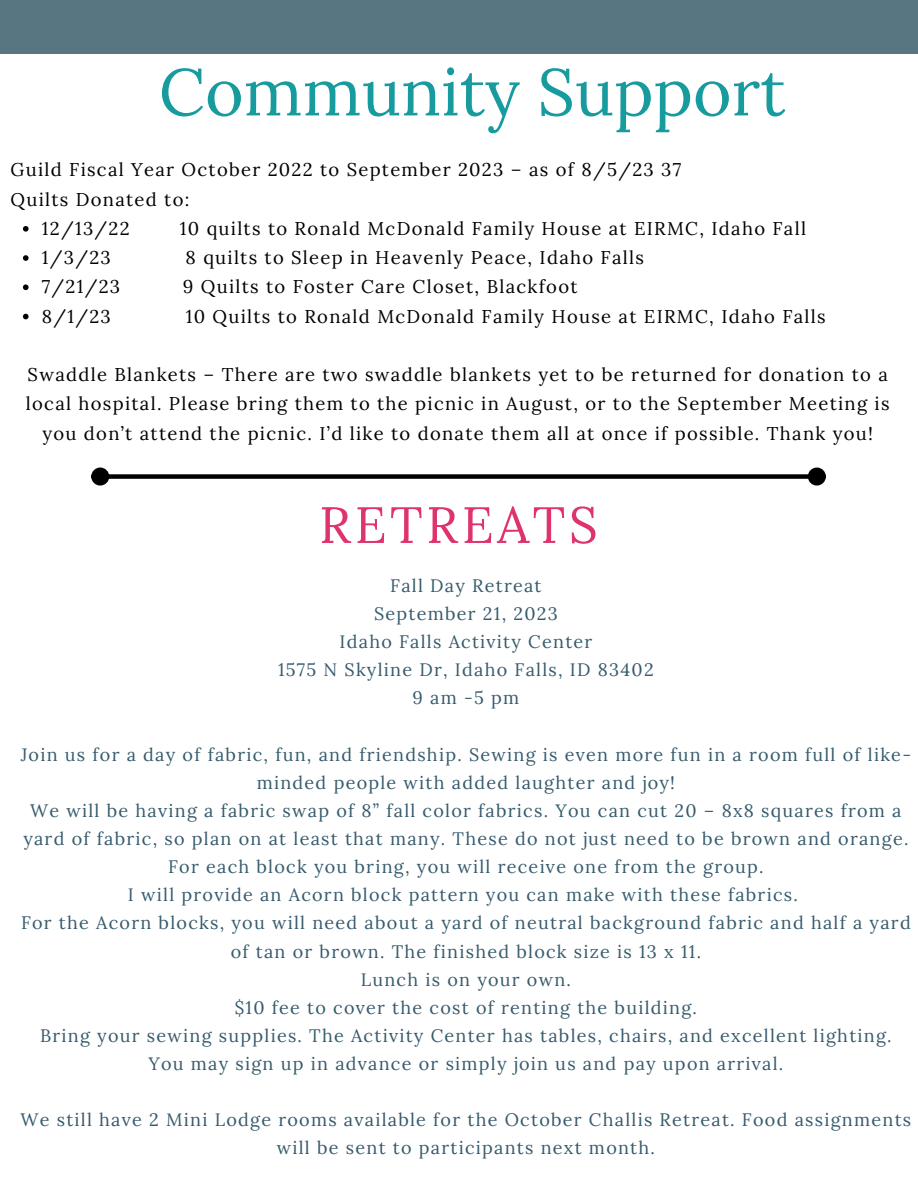
<style>
.page{position:relative;width:918px;height:1188px;background:#fff}
.page>*{position:absolute;margin:0;border:0;box-sizing:border-box;transform-origin:0 0}
.t1{font:66px "Lora";color:#179b9e}
.t2{font:51px "Lora";letter-spacing:.07em;color:#df336c}
.t3{font:18.45px/29.2px "Lora";letter-spacing:.07em;color:#000;text-align:center}
.t4{font:18px/28.2px "Lora";letter-spacing:.07em;color:#365b6d;text-align:center}
</style>
<div class="page">
<div style="left:0;top:0;width:918px;height:54px;background:#587582"></div>
<div style="left:108px;top:474px;width:701px;height:5px;background:#000"></div>
<div style="left:93px;top:470px;width:14px;height:13px;background:#000;border-radius:50%"></div>
<div style="left:91px;top:468px;width:18px;height:18px;border:5px solid #000;border-radius:50%"></div>
<div style="left:810px;top:470px;width:14px;height:13px;background:#000;border-radius:50%"></div>
<div style="left:808px;top:468px;width:18px;height:18px;border:5px solid #000;border-radius:50%"></div>
<svg style="left:23px;top:226px;width:6px;height:6px"></svg>
<svg style="left:23px;top:255px;width:6px;height:6px"></svg>
<svg style="left:23px;top:284px;width:6px;height:6px"></svg>
<svg style="left:23px;top:314px;width:6px;height:5px"></svg>
<p class="t1" style="left:159px;top:49px;width:628px">Community Support</p>
<p class="t3" style="left:11px;top:155px;width:672px">Guild Fiscal Year October 2022 to September 2023 – as of 8/5/23 37</p>
<p class="t3" style="left:11px;top:184px;width:180px">Quilts Donated to:</p>
<p class="t3" style="left:42px;top:214px;width:89px">12/13/22</p>
<p class="t3" style="left:180px;top:214px;width:628px">10 quilts to Ronald McDonald Family House at EIRMC, Idaho Fall</p>
<p class="t3" style="left:42px;top:243px;width:70px">1/3/23</p>
<p class="t3" style="left:186px;top:243px;width:460px">8 quilts to Sleep in Heavenly Peace, Idaho Falls</p>
<p class="t3" style="left:42px;top:272px;width:80px">7/21/23</p>
<p class="t3" style="left:183px;top:272px;width:396px">9 Quilts to Foster Care Closet, Blackfoot</p>
<p class="t3" style="left:42px;top:301px;width:71px">8/1/23</p>
<p class="t3" style="left:186px;top:301px;width:641px">10 Quilts to Ronald McDonald Family House at EIRMC, Idaho Falls</p>
<p class="t3" style="left:26px;top:360px;width:865px">Swaddle Blankets – There are two swaddle blankets yet to be returned for donation to a local hospital. Please bring them to the picnic in August, or to the September Meeting is you don’t attend the picnic. I’d like to donate them all at once if possible. Thank you!</p>
<p class="t2" style="left:319px;top:492px;width:280px">RETREATS</p>
<p class="t4" style="left:390px;top:571px;width:153px">Fall Day Retreat</p>
<p class="t4" style="left:374px;top:599px;width:185px">September 21, 2023</p>
<p class="t4" style="left:339px;top:628px;width:254px">Idaho Falls Activity Center</p>
<p class="t4" style="left:278px;top:656px;width:377px">1575 N Skyline Dr, Idaho Falls, ID 83402</p>
<p class="t4" style="left:413px;top:684px;width:108px">9 am -5 pm</p>
<p class="t4" style="left:21px;top:740px;width:892px">Join us for a day of fabric, fun, and friendship. Sewing is even more fun in a room full of like&shy;minded people with added laughter and joy!</p>
<p class="t4" style="left:23px;top:796px;width:887px">We will be having a fabric swap of 8” fall color fabrics. You can cut 20 – 8x8 squares from a yard of fabric, so plan on at least that many. These do not just need to be brown and orange.<br>For each block you bring, you will receive one from the group.</p>
<p class="t4" style="left:128px;top:881px;width:671px">I will provide an Acorn block pattern you can make with these fabrics.</p>
<p class="t4" style="left:21px;top:909px;width:891px">For the Acorn blocks, you will need about a yard of neutral background fabric and half a yard of tan or brown. The finished block size is 13 x 11.</p>
<p class="t4" style="left:361px;top:965px;width:212px">Lunch is on your own.</p>
<p class="t4" style="left:235px;top:993px;width:464px">$10 fee to cover the cost of renting the building.</p>
<p class="t4" style="left:40px;top:1021px;width:853px">Bring your sewing supplies. The Activity Center has tables, chairs, and excellent lighting.</p>
<p class="t4" style="left:148px;top:1049px;width:637px">You may sign up in advance or simply join us and pay upon arrival.</p>
<p class="t4" style="left:21px;top:1106px;width:892px">We still have 2 Mini Lodge rooms available for the October Challis Retreat. Food assignments will be sent to participants next month.</p>
</div>
